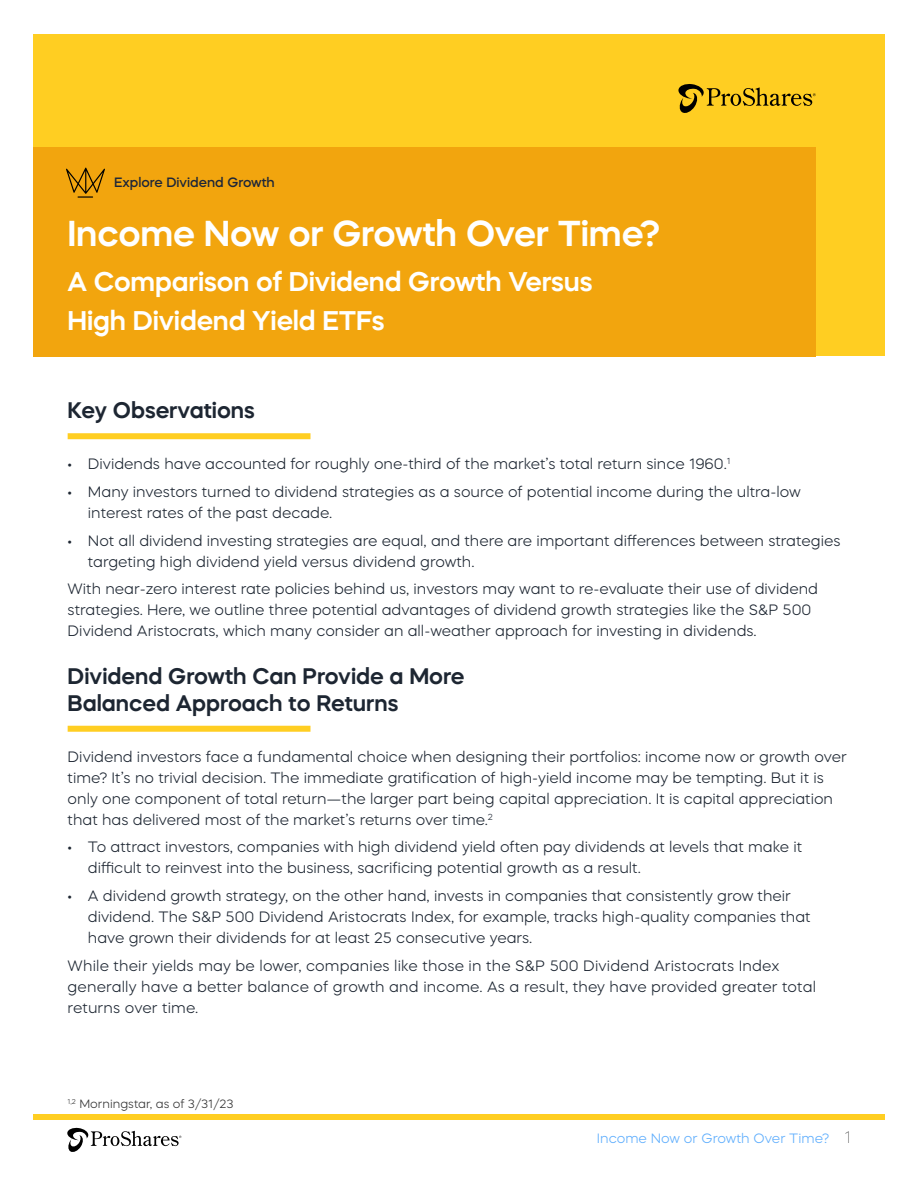
<style>
.page{position:relative;width:918px;height:1188px;background:#fff}
.page>*{position:absolute;margin:0;border:0;box-sizing:border-box;transform-origin:0 0}
.t1{font:600 36px "Mazzard H";letter-spacing:-.005em;color:#fff}
.t2{font:600 27px/39px "Mazzard H";letter-spacing:-.005em;color:#fff}
.t3{font:600 22.5px/27px "Mazzard H";color:#1d2632}
.t4{font:300 15px/21px "Mazzard H";color:#1d2632}
.t5{font:300 13.5px "Mazzard H";color:#5dadfd}
.t6{font:500 13.5px "Mazzard H";color:#1d2639}
.t7{font:300 12px "Mazzard H";color:#323232}
.s1{font-weight:100;font-size:16.5px;color:#000}
</style>
<div class="page">
<svg style="left:67px;top:1127px;width:114px;height:25px"></svg>
<div style="left:68px;top:433px;width:243px;height:6px;background:#ffce22"></div>
<div style="left:68px;top:726px;width:243px;height:6px;background:#ffce22"></div>
<div style="left:33px;top:34px;width:852px;height:322px;background:#ffce22"></div>
<div style="left:33px;top:147px;width:783px;height:209px;background:#f2a50e"></div>
<svg style="left:66px;top:168px;width:39px;height:30px"></svg>
<svg style="left:678px;top:84px;width:138px;height:29px"></svg>
<div style="left:33px;top:1114px;width:852px;height:6px;background:#ffce22"></div>
<p class="t6" style="left:114px;top:173px;width:162px">Explore Dividend Growth</p>
<h1 class="t1" style="left:68px;top:209px;width:595px">Income Now or Growth Over Time?</h1>
<h2 class="t2" style="left:68px;top:261px;width:527px">A Comparison of Dividend Growth Versus<br>High Dividend Yield ETFs</h2>
<h3 class="t3" style="left:68px;top:396px;width:189px">Key Observations</h3>
<p class="t4" style="left:68px;top:453px;width:664px">• Dividends have accounted for roughly one-third of the market’s total return since 1960.<sup>1</sup></p>
<p class="t4" style="left:88px;top:481px;width:714px;text-indent:-20px">• Many investors turned to dividend strategies as a source of potential income during the ultra-low interest rates of the past decade.</p>
<p class="t4" style="left:88px;top:530px;width:754px;text-indent:-20px">• Not all dividend investing strategies are equal, and there are important differences between strategies targeting high dividend yield versus dividend growth.</p>
<p class="t4" style="left:68px;top:578px;width:752px">With near-zero interest rate policies behind us, investors may want to re-evaluate their use of dividend strategies. Here, we outline three potential advantages of dividend growth strategies like the S&amp;P 500<br>Dividend Aristocrats, which many consider an all-weather approach for investing in dividends.</p>
<h3 class="t3" style="left:68px;top:662px;width:398px">Dividend Growth Can Provide a More<br>Balanced Approach to Returns</h3>
<p class="t4" style="left:68px;top:746px;width:781px">Dividend investors face a fundamental choice when designing their portfolios: income now or growth over time? It’s no trivial decision. The immediate gratification of high-yield income may be tempting. But it is only one component of total return—the larger part being capital appreciation. It is capital appreciation that has delivered most of the market’s returns over time.<sup>2</sup></p>
<p class="t4" style="left:88px;top:836px;width:716px;text-indent:-20px">• To attract investors, companies with high dividend yield often pay dividends at levels that make it difficult to reinvest into the business, sacrificing potential growth as a result.</p>
<p class="t4" style="left:88px;top:885px;width:724px;text-indent:-20px">• A dividend growth strategy, on the other hand, invests in companies that consistently grow their dividend. The S&amp;P 500 Dividend Aristocrats Index, for example, tracks high-quality companies that have grown their dividends for at least 25 consecutive years.</p>
<p class="t4" style="left:68px;top:955px;width:750px">While their yields may be lower, companies like those in the S&amp;P 500 Dividend Aristocrats Index generally have a better balance of growth and income. As a result, they have provided greater total returns over time.</p>
<p class="t7" style="left:68px;top:1096px;width:168px"><sup>1,2</sup> Morningstar, as of 3/31/23</p>
<p class="t5" style="left:597px;top:1130px;width:256px">Income Now or Growth Over Time? <span class="s1">1</span></p>
</div>
